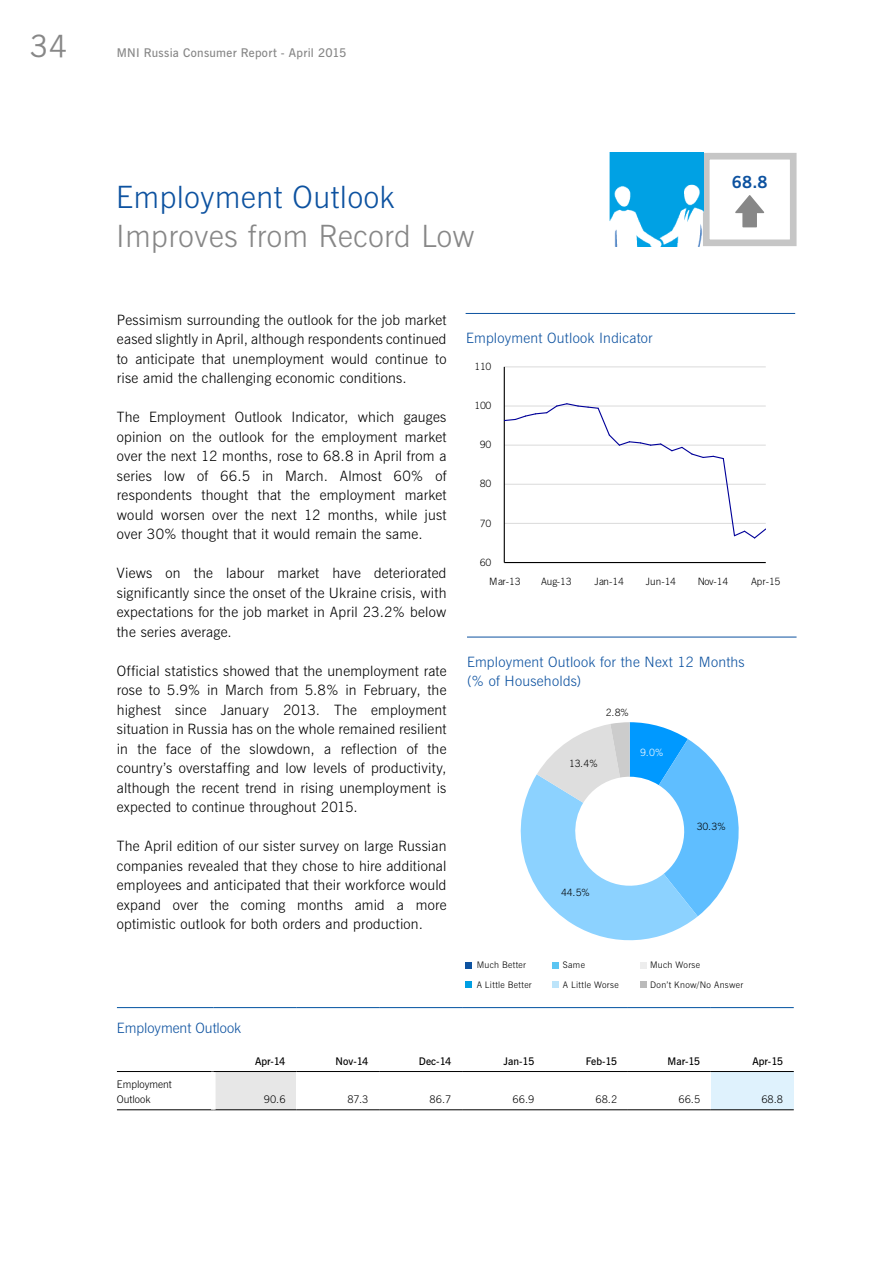
<style>
.page{position:relative;width:893px;height:1263px;background:#fff}
.page>*{position:absolute;margin:0;border:0;box-sizing:border-box;transform-origin:0 0}
.t1{font:30.75px "News Gothic Lt BT";letter-spacing:.02em;color:#878787}
.t2{font:30.75px "News Gothic Lt BT";letter-spacing:.02em;color:#0d52a0}
.t3{font:30.75px "News Gothic BT";color:#878787}
.t4{font:16.65px "News Gothic Bd BT";color:#0d52a0}
.t5{font:14.25px/19.5px "News Gothic Lt BT";letter-spacing:.015em;color:#000;text-align:justify}
.t6{font:14.25px/19.5px "News Gothic Lt BT";letter-spacing:.015em;color:#0d52a0}
.t7{font:12px "News Gothic Dm BT";letter-spacing:.02em;color:#878787}
.t8{font:10.5px/15px "News Gothic Lt BT";color:#000}
.t9{font:10.5px "News Gothic Dm BT";color:#000}
.t10{font:10.05px "News Gothic Lt BT";letter-spacing:-.04em;color:#000}
.t11{font:10.05px "News Gothic Lt BT";color:#fff}
.t12{font:9px/19.5px "News Gothic Lt BT";letter-spacing:.035em;color:#000}
</style>
<div class="page">
<div style="left:213px;top:1071px;width:83px;height:39px;background:#e7e7e7"></div>
<div style="left:711px;top:1071px;width:83px;height:39px;background:#dff2fd"></div>
<hr style="left:117px;top:1007px;width:96px;height:1px;background:#0051a0">
<hr style="left:213px;top:1007px;width:83px;height:1px;background:#0051a0">
<hr style="left:296px;top:1007px;width:83px;height:1px;background:#0051a0">
<hr style="left:379px;top:1007px;width:83px;height:1px;background:#0051a0">
<hr style="left:462px;top:1007px;width:83px;height:1px;background:#0051a0">
<hr style="left:545px;top:1007px;width:83px;height:1px;background:#0051a0">
<hr style="left:628px;top:1007px;width:83px;height:1px;background:#0051a0">
<hr style="left:711px;top:1007px;width:83px;height:1px;background:#0051a0">
<hr style="left:117px;top:1071px;width:96px;height:1px;background:#000">
<hr style="left:117px;top:1109px;width:96px;height:1px;background:#000">
<hr style="left:213px;top:1109px;width:83px;height:1px;background:#000">
<hr style="left:296px;top:1109px;width:83px;height:1px;background:#000">
<hr style="left:379px;top:1109px;width:83px;height:1px;background:#000">
<hr style="left:462px;top:1109px;width:83px;height:1px;background:#000">
<hr style="left:545px;top:1109px;width:83px;height:1px;background:#000">
<hr style="left:628px;top:1109px;width:83px;height:1px;background:#000">
<hr style="left:711px;top:1109px;width:83px;height:1px;background:#000">
<div style="left:211px;top:1072px;width:5px;height:37px;background:#fff"></div>
<hr style="left:213px;top:1071px;width:83px;height:1px;background:#000">
<hr style="left:296px;top:1071px;width:83px;height:1px;background:#000">
<hr style="left:379px;top:1071px;width:83px;height:1px;background:#000">
<hr style="left:462px;top:1071px;width:83px;height:1px;background:#000">
<hr style="left:545px;top:1071px;width:83px;height:1px;background:#000">
<hr style="left:628px;top:1071px;width:83px;height:1px;background:#000">
<hr style="left:711px;top:1071px;width:83px;height:1px;background:#000">
<hr style="left:504px;top:366px;width:262px;height:1px;background:#dedede">
<hr style="left:504px;top:367px;width:1px;height:195px;background:#000">
<hr style="left:504px;top:562px;width:262px;height:1px;background:#000">
<svg style="left:504px;top:402px;width:262px;height:137px"></svg>
<hr style="left:466px;top:313px;width:329px;height:1px;background:#0d52a0">
<svg style="left:520px;top:722px;width:219px;height:218px"></svg>
<hr style="left:467px;top:637px;width:329px;height:1px;background:#0d52a0">
<div style="left:703px;top:153px;width:94px;height:93px;border:7px solid #c6c6c6"></div>
<img style="left:609px;top:153px;width:94px;height:94px">
<svg style="left:735px;top:195px;width:29px;height:32px"></svg>
<div style="left:466px;top:981px;width:6px;height:7px;background:#009fe3"></div>
<svg style="left:466px;top:962px;width:6px;height:6px"></svg>
<svg style="left:553px;top:962px;width:6px;height:6px"></svg>
<div style="left:553px;top:981px;width:6px;height:7px;background:#bce4fa"></div>
<div style="left:640px;top:981px;width:6px;height:7px;background:#bababa"></div>
<svg style="left:640px;top:962px;width:6px;height:6px"></svg>
<h1 class="t3" style="left:30px;top:26px;width:39px">34</h1>
<p class="t7" style="left:117px;top:44px;width:231px">MNI Russia Consumer Report - April 2015</p>
<h1 class="t2" style="left:116px;top:177px;width:280px">Employment Outlook</h1>
<h1 class="t1" style="left:116px;top:216px;width:360px">Improves from Record Low</h1>
<p class="t4" style="left:732px;top:171px;width:37px">68.8</p>
<p class="t5" style="left:117px;top:310px;width:331px">Pessimism surrounding the outlook for the job market eased slightly in April, although respondents continued to anticipate that unemployment would continue to rise amid the challenging economic conditions.</p>
<p class="t5" style="left:117px;top:407px;width:331px">The Employment Outlook Indicator, which gauges opinion on the outlook for the employment market over the next 12 months, rose to 68.8 in April from a series low of 66.5 in March. Almost 60% of respondents thought that the employment market would worsen over the next 12 months, while just over 30% thought that it would remain the same.</p>
<p class="t5" style="left:117px;top:563px;width:331px">Views on the labour market have deteriorated significantly since the onset of the Ukraine crisis, with expectations for the job market in April 23.2% below the series average.</p>
<p class="t5" style="left:117px;top:661px;width:331px">Official statistics showed that the unemployment rate rose to 5.9% in March from 5.8% in February, the highest since January 2013. The employment situation in Russia has on the whole remained resilient in the face of the slowdown, a reflection of the country’s overstaffing and low levels of productivity, although the recent trend in rising unemployment is expected to continue throughout 2015.</p>
<p class="t5" style="left:117px;top:836px;width:331px">The April edition of our sister survey on large Russian companies revealed that they chose to hire additional employees and anticipated that their workforce would expand over the coming months amid a more optimistic outlook for both orders and production.</p>
<p class="t6" style="left:117px;top:1018px;width:126px">Employment Outlook</p>
<p class="t6" style="left:466px;top:329px;width:188px">Employment Outlook Indicator</p>
<p class="t10" style="left:474px;top:360px;width:19px">110</p>
<p class="t10" style="left:474px;top:399px;width:19px">100</p>
<p class="t10" style="left:480px;top:438px;width:13px">90</p>
<p class="t10" style="left:480px;top:477px;width:13px">80</p>
<p class="t10" style="left:480px;top:517px;width:13px">70</p>
<p class="t10" style="left:480px;top:556px;width:13px">60</p>
<p class="t10" style="left:489px;top:575px;width:33px">Mar-13</p>
<p class="t10" style="left:541px;top:575px;width:32px">Aug-13</p>
<p class="t10" style="left:595px;top:575px;width:31px">Jan-14</p>
<p class="t10" style="left:646px;top:575px;width:32px">Jun-14</p>
<p class="t10" style="left:698px;top:575px;width:32px">Nov-14</p>
<p class="t10" style="left:751px;top:575px;width:31px">Apr-15</p>
<p class="t6" style="left:467px;top:652px;width:279px">Employment Outlook for the Next 12 Months (% of Households)</p>
<p class="t10" style="left:606px;top:706px;width:25px">2.8%</p>
<p class="t10" style="left:569px;top:757px;width:30px">13.4%</p>
<p class="t11" style="left:640px;top:746px;width:25px">9.0%</p>
<p class="t10" style="left:561px;top:886px;width:30px">44.5%</p>
<p class="t10" style="left:697px;top:820px;width:30px">30.3%</p>
<p class="t12" style="left:477px;top:955px;width:57px">Much Better<br>A Little Better</p>
<p class="t12" style="left:563px;top:955px;width:57px">Same<br>A Little Worse</p>
<p class="t12" style="left:650px;top:955px;width:95px">Much Worse<br>Don’t Know/No Answer</p>
<p class="t8" style="left:117px;top:1077px;width:56px">Employment<br>Outlook</p>
<p class="t9" style="left:255px;top:1054px;width:32px">Apr-14</p>
<p class="t9" style="left:336px;top:1054px;width:34px">Nov-14</p>
<p class="t9" style="left:419px;top:1054px;width:34px">Dec-14</p>
<p class="t9" style="left:503px;top:1054px;width:32px">Jan-15</p>
<p class="t9" style="left:586px;top:1054px;width:33px">Feb-15</p>
<p class="t9" style="left:668px;top:1054px;width:34px">Mar-15</p>
<p class="t9" style="left:752px;top:1054px;width:32px">Apr-15</p>
<p class="t8" style="left:264px;top:1092px;width:23px">90.6</p>
<p class="t8" style="left:348px;top:1092px;width:22px">87.3</p>
<p class="t8" style="left:430px;top:1092px;width:23px">86.7</p>
<p class="t8" style="left:513px;top:1092px;width:23px">66.9</p>
<p class="t8" style="left:595px;top:1092px;width:23px">68.2</p>
<p class="t8" style="left:678px;top:1092px;width:23px">66.5</p>
<p class="t8" style="left:761px;top:1092px;width:23px">68.8</p>
</div>
